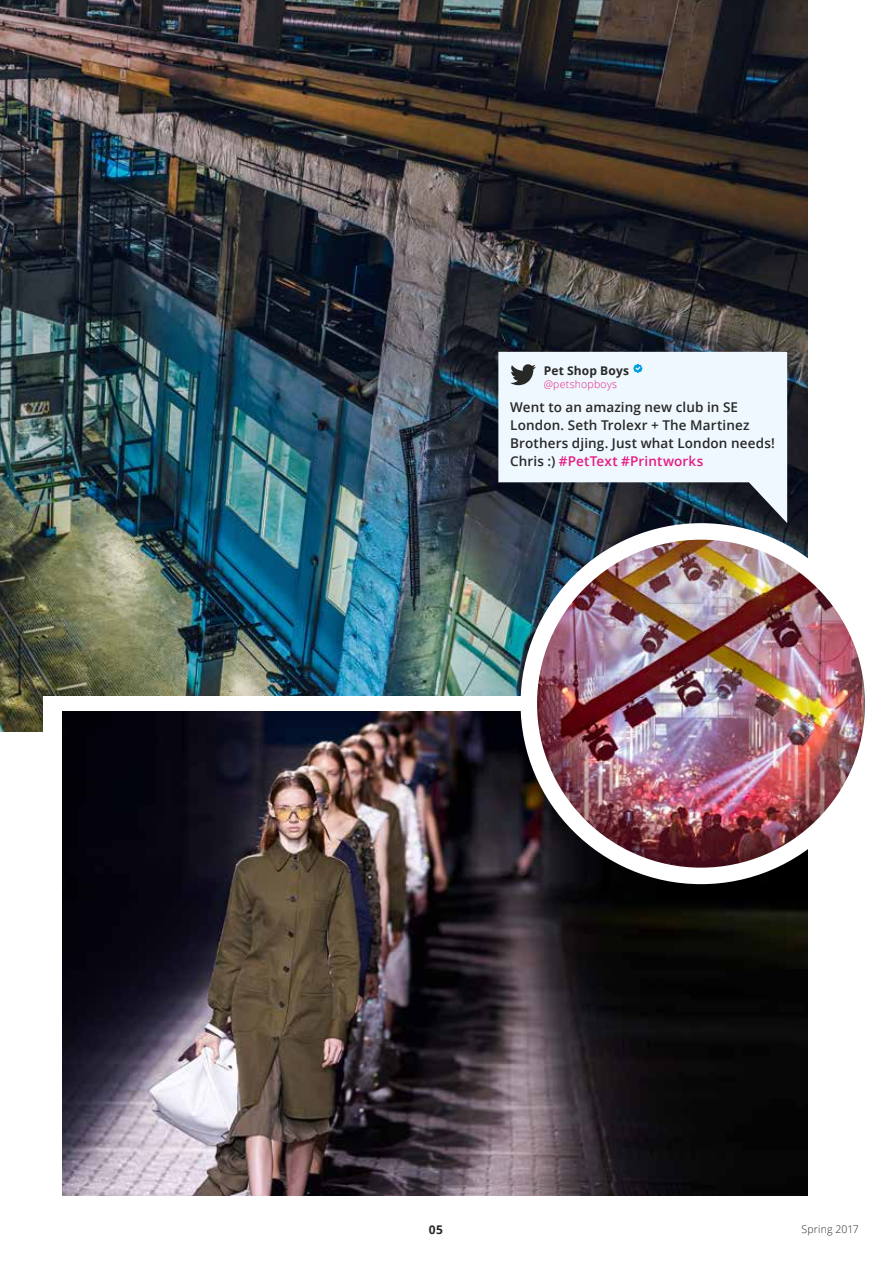
<style>
.page{position:relative;width:893px;height:1263px;background:#fff}
.page>*{position:absolute;margin:0;border:0;box-sizing:border-box;transform-origin:0 0}
.t1{font:600 13.5px/18px "Open Sans";letter-spacing:.01em;color:#282827}
.t2{font:700 12px "Open Sans";letter-spacing:.02em;color:#282827}
.t3{font:300 10.5px "Open Sans";letter-spacing:.025em;color:#e71a82}
.t4{font:300 10.5px "Open Sans";letter-spacing:.015em;color:#282827}
.s1{color:#e71a82}
</style>
<div class="page">
<img style="left:0;top:0;width:808px;height:731px">
<div style="left:43px;top:696px;width:648px;height:505px;background:#fff"></div>
<img style="left:62px;top:712px;width:746px;height:483px">
<img style="left:529px;top:531px;width:344px;height:345px;border-radius:172px">
<div style="left:521px;top:523px;width:360px;height:361px;border:16px solid #fff;border-radius:50%"></div>
<svg style="left:498px;top:352px;width:289px;height:171px;fill:#eef8fe"></svg>
<svg style="left:510px;top:364px;width:26px;height:21px"></svg>
<svg style="left:633px;top:363px;width:10px;height:10px"></svg>
<p class="t2" style="left:544px;top:362px;width:87px">Pet Shop Boys</p>
<p class="t3" style="left:544px;top:377px;width:75px">@petshopboys</p>
<p class="t1" style="left:510px;top:398px;width:266px">Went to an amazing new club in SE London. Seth Trolexr + The Martinez Brothers djing. Just what London needs!<br>Chris :) <span class="s1">#PetText #Printworks</span></p>
<p class="t2" style="left:429px;top:1221px;width:16px">05</p>
<p class="t4" style="left:801px;top:1221px;width:59px">Spring 2017</p>
</div>
